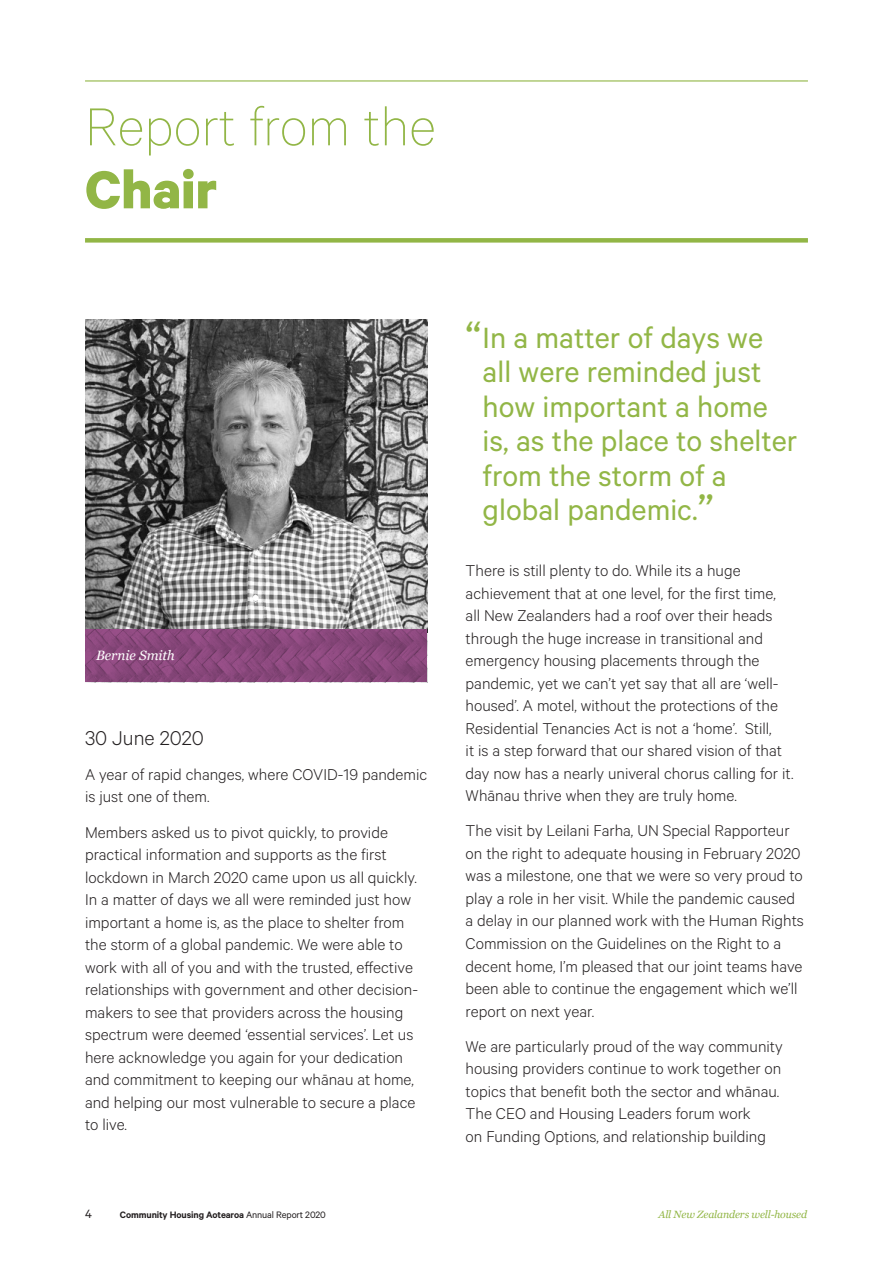
<style>
.page{position:relative;width:893px;height:1263px;background:#fff}
.page>*{position:absolute;margin:0;border:0;box-sizing:border-box;transform-origin:0 0}
.Heading_1{font:100 60px/63px "Calibre";color:#92b646}
.Body_copy{font:33px/34.5px "Calibre";color:#92b646}
.Body_copy-2{font:300 22.5px "Calibre";color:#231f20}
.Body_copy-3{font:300 17.7px/22.5px "Calibre";color:#231f20}
.Body_copy-4{font:italic 13.5px "Georgia";color:#fff}
.t1{font:13.5px "Calibre";color:#231f20}
.t2{font:600 10.5px "Calibre";letter-spacing:-.01em;color:#231f20}
.t3{font:italic 10.5px "Georgia";letter-spacing:-.01em;color:#92b646}
.s1{font-weight:700}
.s2{font-size:49.5px}
.s3{font-weight:400}
</style>
<div class="page">
<img style="left:85px;top:320px;width:342px;height:309px">
<img style="left:85px;top:629px;width:342px;height:53px">
<hr style="left:85px;top:80px;width:723px;height:2px;background:#92b646">
<div style="left:85px;top:238px;width:723px;height:5px;background:#92b646"></div>
<p class="Heading_1" style="left:85px;top:92px;width:352px">Report from the<br><span class="s1">Chair</span></p>
<p class="Body_copy-4" style="left:96px;top:645px;width:80px">Bernie Smith</p>
<p class="Body_copy-2" style="left:85px;top:724px;width:120px">30 June 2020</p>
<p class="Body_copy-3" style="left:85px;top:762px;width:344px">A year of rapid changes, where COVID-19 pandemic is just one of them.</p>
<p class="Body_copy-3" style="left:85px;top:820px;width:334px">Members asked us to pivot quickly, to provide practical information and supports as the first lockdown in March 2020 came upon us all quickly.<br>In a matter of days we all were reminded just how important a home is, as the place to shelter from the storm of a global pandemic. We were able to work with all of you and with the trusted, effective relationships with government and other decision&shy;makers to see that providers across the housing spectrum were deemed ‘essential services’. Let us here acknowledge you again for your dedication and commitment to keeping our whānau at home, and helping our most vulnerable to secure a place to live.</p>
<p class="Body_copy" style="left:483px;top:319px;width:316px;text-indent:-17px"><span class="s2">“</span>In a matter of days we all were reminded just how important a home is, as the place to shelter from the storm of a global pandemic.<span class="s2">”</span></p>
<p class="Body_copy-3" style="left:466px;top:559px;width:329px">There is still plenty to do. While its a huge achievement that at one level, for the first time, all New Zealanders had a roof over their heads through the huge increase in transitional and emergency housing placements through the pandemic, yet we can’t yet say that all are ‘well&shy;housed’. A motel, without the protections of the Residential Tenancies Act is not a ‘home’. Still,<br>it is a step forward that our shared vision of that day now has a nearly univeral chorus calling for it.<br>Whānau thrive when they are truly home.</p>
<p class="Body_copy-3" style="left:466px;top:819px;width:340px">The visit by Leilani Farha, UN Special Rapporteur on the right to adequate housing in February 2020 was a milestone, one that we were so very proud to play a role in her visit. While the pandemic caused a delay in our planned work with the Human Rights Commission on the Guidelines on the Right to a decent home, I’m pleased that our joint teams have been able to continue the engagement which we’ll report on next year.</p>
<p class="Body_copy-3" style="left:466px;top:1034px;width:319px">We are particularly proud of the way community housing providers continue to work together on topics that benefit both the sector and whānau.<br>The CEO and Housing Leaders forum work<br>on Funding Options, and relationship building</p>
<p class="t1" style="left:85px;top:1206px;width:8px">4</p>
<p class="t2" style="left:120px;top:1208px;width:207px">Community Housing Aotearoa <span class="s3">Annual Report 2020</span></p>
<p class="t3" style="left:658px;top:1207px;width:150px">All New Zealanders well-housed</p>
</div>
